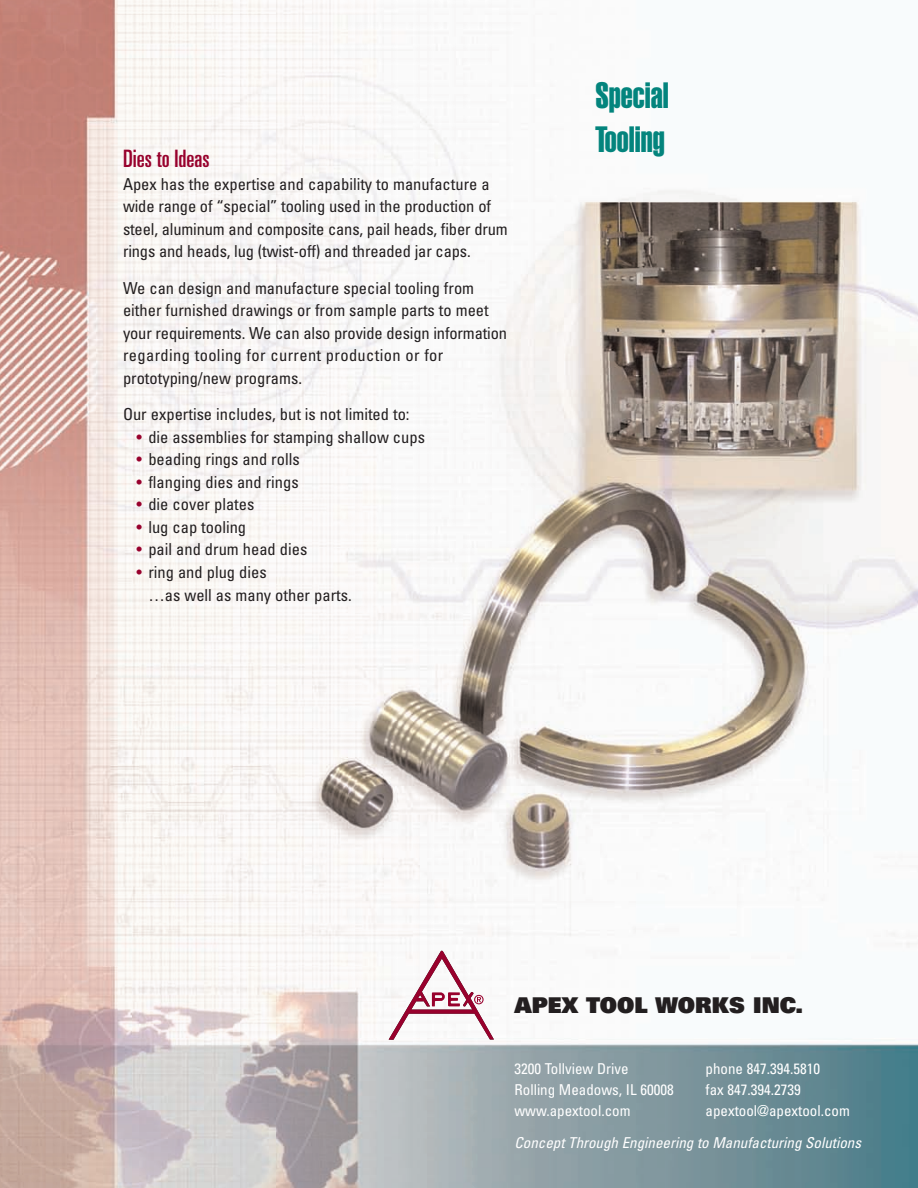
<style>
.page{position:relative;width:918px;height:1188px;background:#fff}
.page>*{position:absolute;margin:0;border:0;box-sizing:border-box;transform-origin:0 0}
.t1{font:36px/43.5px "Helvetica Extra Compressed";color:#03847d}
.t2{font:ultra-condensed 24px "Univers";color:#98012d}
.t3{font:900 21.75px "Univers";color:#231f20}
.t4{font:condensed 16.5px/22.5px "Univers";color:#231f20}
.t5{font:condensed 15px "Univers";color:#fff}
.t6{font:italic condensed 15px "Univers";color:#fff}
.s1{color:#98012d}
</style>
<div class="page">
<img style="left:0;top:0;width:918px;height:1188px">
<svg style="left:389px;top:951px;width:105px;height:89px"></svg>
<h2 class="t2" style="left:123px;top:150px;width:88px">Dies to Ideas</h2>
<p class="t4" style="left:123px;top:174px;width:386px">Apex has the expertise and capability to manufacture a wide range of “special” tooling used in the production of steel, aluminum and composite cans, pail heads, fiber drum rings and heads, lug (twist-off) and threaded jar caps.</p>
<p class="t4" style="left:123px;top:278px;width:386px">We can design and manufacture special tooling from either furnished drawings or from sample parts to meet your requirements. We can also provide design information regarding tooling for current production or for prototyping/new programs.</p>
<p class="t4" style="left:123px;top:405px;width:288px">Our expertise includes, but is not limited to:</p>
<p class="t4" style="left:136px;top:427px;width:290px"><span class="s1">•</span> die assemblies for stamping shallow cups</p>
<p class="t4" style="left:136px;top:450px;width:165px"><span class="s1">•</span> beading rings and rolls</p>
<p class="t4" style="left:136px;top:472px;width:164px"><span class="s1">•</span> flanging dies and rings</p>
<p class="t4" style="left:136px;top:495px;width:119px"><span class="s1">•</span> die cover plates</p>
<p class="t4" style="left:136px;top:517px;width:111px"><span class="s1">•</span> lug cap tooling</p>
<p class="t4" style="left:136px;top:540px;width:172px"><span class="s1">•</span> pail and drum head dies</p>
<p class="t4" style="left:148px;top:562px;width:205px;text-indent:-12px"><span class="s1">•</span> ring and plug dies<br>…as well as many other parts.</p>
<h1 class="t1" style="left:596px;top:76px;width:75px">Special<br>Tooling</h1>
<h3 class="t3" style="left:514px;top:997px;width:290px">APEX TOOL WORKS INC.</h3>
<p class="t5" style="left:514px;top:1063px;width:116px">3200 Tollview Drive</p>
<p class="t5" style="left:706px;top:1063px;width:116px">phone 847.394.5810</p>
<p class="t5" style="left:514px;top:1084px;width:161px">Rolling Meadows, IL 60008</p>
<p class="t5" style="left:706px;top:1084px;width:97px">fax 847.394.2739</p>
<p class="t5" style="left:514px;top:1105px;width:118px">www.apextool.com</p>
<p class="t5" style="left:706px;top:1105px;width:146px">apextool@apextool.com</p>
<p class="t6" style="left:514px;top:1137px;width:348px">Concept Through Engineering to Manufacturing Solutions</p>
</div>
